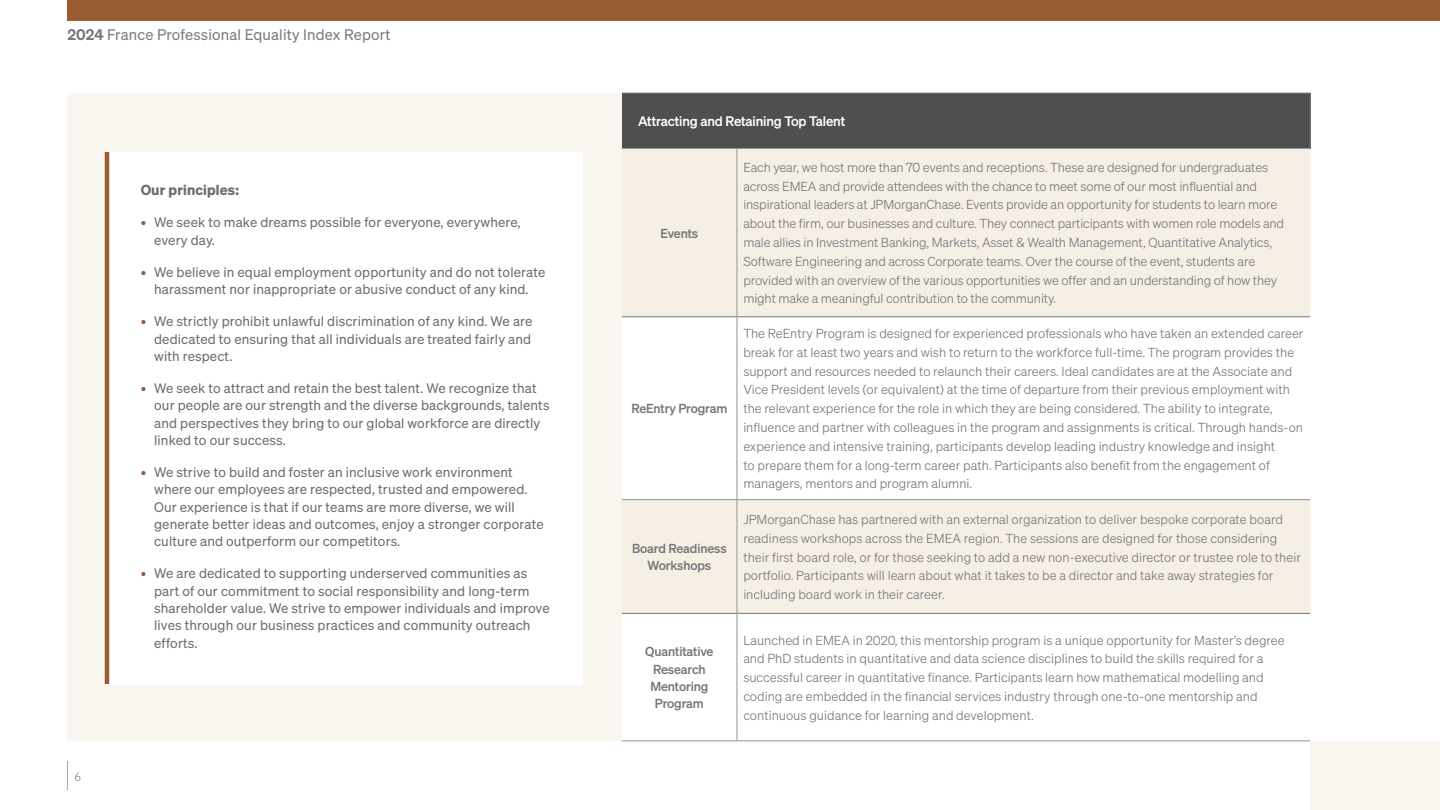
<style>
.page{position:relative;width:1440px;height:810px;background:#fff}
.page>*{position:absolute;margin:0;border:0;box-sizing:border-box;transform-origin:0 0}
.t1{font:15px "Sons";letter-spacing:.01em;color:#7b7c7d}
.t2{font:700 14.25px "Sons";letter-spacing:.01em;color:#6d6e6e}
.t3{font:13.5px/17.2px "Sons";letter-spacing:.01em;color:#6d6e6e}
.t4{font:500 13.5px "Sons";letter-spacing:-.01em;color:#fff}
.t5{font:300 12.75px/18.8px "Sons";color:#76767b}
.t6{font:500 12.75px/17.2px "Sons";letter-spacing:-.01em;color:#76767b;text-align:center}
.t7{font:300 12.75px "Amplitude";color:#76767b}
.s1{font-weight:600;color:#76767b}
.s2{color:#8f5a39}
</style>
<div class="page">
<div style="left:1310px;top:741px;width:130px;height:69px;background:#f9f5ef"></div>
<div style="left:68px;top:0;width:1372px;height:20px;background:#9a5c32"></div>
<svg style="left:67px;top:761px;width:1px;height:29px"></svg>
<div style="left:67px;top:93px;width:555px;height:648px;background:#f9f5ef"></div>
<div style="left:105px;top:152px;width:478px;height:532px;background:#fff"></div>
<div style="left:622px;top:93px;width:688px;height:55px;background:#4e4f4e"></div>
<div style="left:622px;top:149px;width:688px;height:168px;background:#f5efe6"></div>
<svg style="left:622px;top:318px;width:688px;height:423px"></svg>
<div style="left:622px;top:501px;width:688px;height:112px;background:#f5efe6"></div>
<hr style="left:622px;top:93px;width:115px;height:1px;background:#76767b">
<hr style="left:737px;top:93px;width:573px;height:1px;background:#76767b">
<hr style="left:1310px;top:93px;width:1px;height:55px;background:#76767b">
<hr style="left:622px;top:317px;width:115px;height:1px;background:#76767b">
<hr style="left:737px;top:317px;width:573px;height:1px;background:#76767b">
<hr style="left:622px;top:613px;width:115px;height:1px;background:#76767b">
<hr style="left:737px;top:613px;width:573px;height:1px;background:#76767b">
<hr style="left:622px;top:148px;width:115px;height:1px;background:#949499">
<hr style="left:737px;top:148px;width:573px;height:1px;background:#949499">
<hr style="left:737px;top:149px;width:1px;height:168px;background:#949499">
<hr style="left:737px;top:317px;width:1px;height:183px;background:#949499">
<hr style="left:737px;top:613px;width:1px;height:128px;background:#949499">
<hr style="left:622px;top:500px;width:115px;height:1px;background:#949499">
<hr style="left:737px;top:500px;width:573px;height:1px;background:#949499">
<hr style="left:737px;top:500px;width:1px;height:113px;background:#949499">
<hr style="left:622px;top:741px;width:115px;height:1px;background:#949499">
<hr style="left:737px;top:741px;width:573px;height:1px;background:#949499">
<hr style="left:105px;top:152px;width:4px;height:532px;background:#9a5c32">
<p class="t1" style="left:68px;top:26px;width:325px"><span class="s1">2024</span> France Professional Equality Index Report</p>
<p class="t7" style="left:74px;top:768px;width:8px">6</p>
<p class="t2" style="left:141px;top:181px;width:100px">Our principles:</p>
<p class="t3" style="left:154px;top:214px;width:368px;text-indent:-14px"><span class="s2">•</span> We seek to make dreams possible for everyone, everywhere, every day.</p>
<p class="t3" style="left:141px;top:263px;width:406px;text-align:center"><span class="s2">•</span> We believe in equal employment opportunity and do not tolerate harassment nor inappropriate or abusive conduct of any kind.</p>
<p class="t3" style="left:154px;top:313px;width:380px;text-align:justify;text-indent:-14px"><span class="s2">•</span> We strictly prohibit unlawful discrimination of any kind. We are dedicated to ensuring that all individuals are treated fairly and with respect.</p>
<p class="t3" style="left:154px;top:379px;width:397px;text-indent:-14px"><span class="s2">•</span> We seek to attract and retain the best talent. We recognize that our people are our strength and the diverse backgrounds, talents and perspectives they bring to our global workforce are directly linked to our success.</p>
<p class="t3" style="left:154px;top:463px;width:391px;text-indent:-14px"><span class="s2">•</span> We strive to build and foster an inclusive work environment where our employees are respected, trusted and empowered.<br>Our experience is that if our teams are more diverse, we will generate better ideas and outcomes, enjoy a stronger corporate culture and outperform our competitors.</p>
<p class="t3" style="left:154px;top:565px;width:397px;text-indent:-14px"><span class="s2">•</span> We are dedicated to supporting underserved communities as part of our commitment to social responsibility and long-term shareholder value. We strive to empower individuals and improve lives through our business practices and community outreach efforts.</p>
<p class="t4" style="left:638px;top:113px;width:209px">Attracting and Retaining Top Talent</p>
<p class="t6" style="left:661px;top:224px;width:39px">Events</p>
<p class="t6" style="left:631px;top:400px;width:98px">ReEntry Program</p>
<p class="t6" style="left:632px;top:539px;width:96px">Board Readiness<br>Workshops</p>
<p class="t5" style="left:743px;top:158px;width:542px">Each year, we host more than 70 events and receptions. These are designed for undergraduates across EMEA and provide attendees with the chance to meet some of our most influential and inspirational leaders at JPMorganChase. Events provide an opportunity for students to learn more about the firm, our businesses and culture. They connect participants with women role models and male allies in Investment Banking, Markets, Asset &amp; Wealth Management, Quantitative Analytics, Software Engineering and across Corporate teams. Over the course of the event, students are provided with an overview of the various opportunities we offer and an understanding of how they might make a meaningful contribution to the community.</p>
<p class="t5" style="left:743px;top:324px;width:562px">The ReEntry Program is designed for experienced professionals who have taken an extended career break for at least two years and wish to return to the workforce full-time. The program provides the support and resources needed to relaunch their careers. Ideal candidates are at the Associate and Vice President levels (or equivalent) at the time of departure from their previous employment with the relevant experience for the role in which they are being considered. The ability to integrate, influence and partner with colleagues in the program and assignments is critical. Through hands-on experience and intensive training, participants develop leading industry knowledge and insight<br>to prepare them for a long-term career path. Participants also benefit from the engagement of managers, mentors and program alumni.</p>
<p class="t5" style="left:743px;top:510px;width:559px">JPMorganChase has partnered with an external organization to deliver bespoke corporate board readiness workshops across the EMEA region. The sessions are designed for those considering their first board role, or for those seeking to add a new non-executive director or trustee role to their portfolio. Participants will learn about what it takes to be a director and take away strategies for including board work in their career.</p>
<p class="t6" style="left:645px;top:643px;width:70px">Quantitative<br>Research<br>Mentoring<br>Program</p>
<p class="t5" style="left:743px;top:631px;width:543px">Launched in EMEA in 2020, this mentorship program is a unique opportunity for Master’s degree and PhD students in quantitative and data science disciplines to build the skills required for a successful career in quantitative finance. Participants learn how mathematical modelling and coding are embedded in the financial services industry through one-to-one mentorship and continuous guidance for learning and development.</p>
</div>
